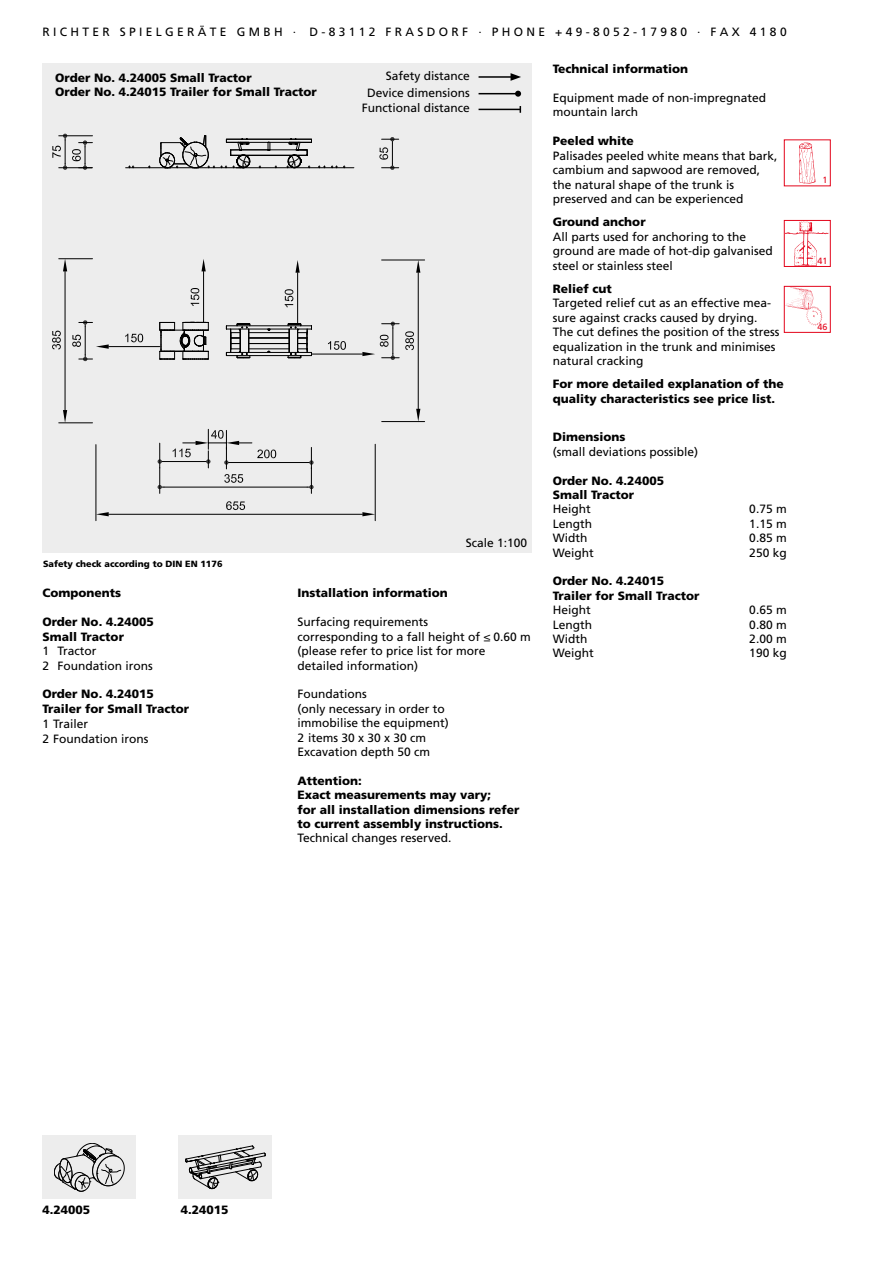
<style>
.page{position:relative;width:893px;height:1263px;background:#fff}
.page>*{position:absolute;margin:0;border:0;box-sizing:border-box;transform-origin:0 0}
.t1{font:12px/14.4px "Frutiger LT Std";color:#000}
.t2{font:900 12px/14.4px "Frutiger LT Std";color:#000}
.t3{font:900 9px "Frutiger LT Std";color:#000}
.t4{font:9px "Frutiger LT Std";color:#e3051b}
</style>
<div class="page">
<div style="left:784px;top:139px;width:47px;height:47px;border:1px solid #e3051b"></div>
<img style="left:799px;top:142px;width:17px;height:42px">
<div style="left:784px;top:220px;width:47px;height:47px;border:1px solid #e3051b"></div>
<img style="left:785px;top:221px;width:44px;height:45px">
<div style="left:784px;top:286px;width:47px;height:47px;border:1px solid #e3051b"></div>
<img style="left:786px;top:287px;width:36px;height:38px">
<div style="left:43px;top:64px;width:488px;height:489px;background:#ededed"></div>
<hr style="left:479px;top:76px;width:34px;height:2px;background:#000">
<svg style="left:511px;top:73px;width:10px;height:8px"></svg>
<hr style="left:479px;top:93px;width:39px;height:1px;background:#000">
<svg style="left:515px;top:91px;width:6px;height:6px"></svg>
<hr style="left:479px;top:109px;width:41px;height:1px;background:#000">
<div style="left:43px;top:1135px;width:93px;height:64px;background:#ededed"></div>
<svg style="left:54px;top:1143px;width:71px;height:49px"></svg>
<div style="left:179px;top:1135px;width:93px;height:64px;background:#ededed"></div>
<svg style="left:185px;top:1145px;width:81px;height:44px"></svg>
<svg style="left:159px;top:322px;width:50px;height:38px"></svg>
<svg style="left:226px;top:323px;width:86px;height:36px"></svg>
<hr style="left:126px;top:167px;width:117px;height:1px;background:#000">
<svg style="left:128px;top:165px;width:7px;height:4px"></svg>
<hr style="left:236px;top:167px;width:118px;height:1px;background:#000">
<svg style="left:159px;top:135px;width:187px;height:34px"></svg>
<svg style="left:379px;top:137px;width:20px;height:33px"></svg>
<hr style="left:164px;top:461px;width:40px;height:1px;background:#000">
<hr style="left:231px;top:462px;width:76px;height:1px;background:#000">
<hr style="left:164px;top:487px;width:143px;height:1px;background:#000">
<svg style="left:158px;top:443px;width:6px;height:50px"></svg>
<svg style="left:307px;top:447px;width:7px;height:46px"></svg>
<hr style="left:59px;top:258px;width:33px;height:1px;background:#000">
<hr style="left:59px;top:422px;width:33px;height:1px;background:#000">
<hr style="left:65px;top:271px;width:1px;height:139px;background:#000">
<svg style="left:63px;top:259px;width:4px;height:12px"></svg>
<svg style="left:63px;top:410px;width:4px;height:13px"></svg>
<svg style="left:52px;top:331px;width:9px;height:18px"></svg>
<hr style="left:96px;top:445px;width:1px;height:76px;background:#000">
<hr style="left:375px;top:444px;width:1px;height:77px;background:#000">
<hr style="left:109px;top:514px;width:253px;height:1px;background:#000">
<svg style="left:96px;top:512px;width:13px;height:4px"></svg>
<svg style="left:362px;top:512px;width:13px;height:4px"></svg>
<svg style="left:226px;top:501px;width:19px;height:9px"></svg>
<svg style="left:173px;top:429px;width:103px;height:54px"></svg>
<hr style="left:382px;top:421px;width:43px;height:1px;background:#000">
<hr style="left:382px;top:260px;width:43px;height:1px;background:#000">
<hr style="left:418px;top:273px;width:1px;height:136px;background:#000">
<svg style="left:416px;top:409px;width:4px;height:13px"></svg>
<svg style="left:416px;top:260px;width:4px;height:13px"></svg>
<svg style="left:405px;top:331px;width:9px;height:19px"></svg>
<hr style="left:203px;top:271px;width:1px;height:51px;background:#000">
<svg style="left:201px;top:259px;width:5px;height:12px"></svg>
<svg style="left:191px;top:288px;width:8px;height:18px"></svg>
<hr style="left:297px;top:273px;width:1px;height:51px;background:#000">
<svg style="left:295px;top:260px;width:5px;height:13px"></svg>
<svg style="left:285px;top:289px;width:8px;height:18px"></svg>
<hr style="left:109px;top:346px;width:51px;height:1px;background:#000">
<svg style="left:72px;top:320px;width:37px;height:41px"></svg>
<svg style="left:125px;top:334px;width:18px;height:8px"></svg>
<hr style="left:311px;top:354px;width:51px;height:1px;background:#000">
<svg style="left:362px;top:322px;width:37px;height:38px"></svg>
<svg style="left:328px;top:341px;width:18px;height:9px"></svg>
<svg style="left:52px;top:134px;width:40px;height:36px"></svg>
<p class="t1" style="left:43px;top:25px;width:746px">R I C H T E R S P I E L G E R Ä T E G M B H · D - 8 3 1 1 2 F R A S D O R F · P H O N E + 4 9 - 8 0 5 2 - 1 7 9 8 0 · F A X 4 1 8 0</p>
<p class="t2" style="left:55px;top:70px;width:263px">Order No. 4.24005 Small Tractor<br>Order No. 4.24015 Trailer for Small Tractor</p>
<p class="t1" style="left:362px;top:68px;width:110px;line-height:16.2px;text-align:right">Safety distance<br>Device dimensions<br>Functional distance</p>
<p class="t3" style="left:43px;top:558px;width:181px">Safety check according to DIN EN 1176</p>
<p class="t1" style="left:466px;top:535px;width:63px">Scale 1:100</p>
<p class="t2" style="left:43px;top:586px;width:80px">Components</p>
<p class="t2" style="left:43px;top:615px;width:113px">Order No. 4.24005<br>Small Tractor</p>
<p class="t1" style="left:43px;top:644px;width:112px">1 Tractor<br>2 Foundation irons</p>
<p class="t2" style="left:43px;top:687px;width:148px">Order No. 4.24015<br>Trailer for Small Tractor</p>
<p class="t1" style="left:43px;top:716px;width:107px;line-height:15px">1 Trailer<br>2 Foundation irons</p>
<p class="t2" style="left:297px;top:586px;width:152px">Installation information</p>
<p class="t1" style="left:297px;top:615px;width:235px">Surfacing requirements<br>corresponding to a fall height of ≤ 0.60 m (please refer to price list for more detailed information)</p>
<p class="t1" style="left:297px;top:687px;width:153px">Foundations<br>(only necessary in order to immobilise the equipment)<br>2 items 30 x 30 x 30 cm<br>Excavation depth 50 cm</p>
<p class="t2" style="left:297px;top:773px;width:223px">Attention:<br>Exact measurements may vary;<br>for all installation dimensions refer to current assembly instructions.</p>
<p class="t1" style="left:297px;top:831px;width:155px">Technical changes reserved.</p>
<p class="t2" style="left:553px;top:61px;width:137px">Technical information</p>
<p class="t1" style="left:553px;top:90px;width:215px">Equipment made of non-impregnated mountain larch</p>
<p class="t2" style="left:553px;top:134px;width:83px">Peeled white</p>
<p class="t1" style="left:553px;top:148px;width:226px">Palisades peeled white means that bark, cambium and sapwood are removed, the natural shape of the trunk is preserved and can be experienced</p>
<p class="t2" style="left:553px;top:215px;width:94px">Ground anchor</p>
<p class="t1" style="left:553px;top:229px;width:222px">All parts used for anchoring to the ground are made of hot-dip galvanised steel or stainless steel</p>
<p class="t2" style="left:553px;top:282px;width:61px">Relief cut</p>
<p class="t1" style="left:553px;top:296px;width:228px">Targeted relief cut as an effective mea&shy;sure against cracks caused by drying.<br>The cut defines the position of the stress equalization in the trunk and minimises natural cracking</p>
<p class="t2" style="left:553px;top:377px;width:232px">For more detailed explanation of the quality characteristics see price list.</p>
<p class="t2" style="left:553px;top:430px;width:74px">Dimensions</p>
<p class="t1" style="left:553px;top:444px;width:147px">(small deviations possible)</p>
<p class="t2" style="left:553px;top:473px;width:113px">Order No. 4.24005<br>Small Tractor</p>
<p class="t1" style="left:553px;top:502px;width:40px">Height</p>
<p class="t1" style="left:749px;top:502px;width:39px">0.75 m</p>
<p class="t1" style="left:553px;top:516px;width:41px">Length</p>
<p class="t1" style="left:749px;top:516px;width:39px">1.15 m</p>
<p class="t1" style="left:553px;top:531px;width:36px">Width</p>
<p class="t1" style="left:749px;top:531px;width:39px">0.85 m</p>
<p class="t1" style="left:553px;top:545px;width:42px">Weight</p>
<p class="t1" style="left:749px;top:545px;width:39px">250 kg</p>
<p class="t2" style="left:553px;top:574px;width:148px">Order No. 4.24015<br>Trailer for Small Tractor</p>
<p class="t1" style="left:553px;top:603px;width:40px">Height</p>
<p class="t1" style="left:749px;top:603px;width:39px">0.65 m</p>
<p class="t1" style="left:553px;top:617px;width:41px">Length</p>
<p class="t1" style="left:749px;top:617px;width:39px">0.80 m</p>
<p class="t1" style="left:553px;top:632px;width:36px">Width</p>
<p class="t1" style="left:749px;top:632px;width:39px">2.00 m</p>
<p class="t1" style="left:553px;top:646px;width:42px">Weight</p>
<p class="t1" style="left:749px;top:646px;width:39px">190 kg</p>
<p class="t4" style="left:822px;top:175px;width:7px">1</p>
<p class="t4" style="left:817px;top:255px;width:12px">41</p>
<p class="t4" style="left:818px;top:321px;width:12px">46</p>
<p class="t2" style="left:43px;top:1203px;width:49px">4.24005</p>
<p class="t2" style="left:181px;top:1203px;width:49px">4.24015</p>
</div>
